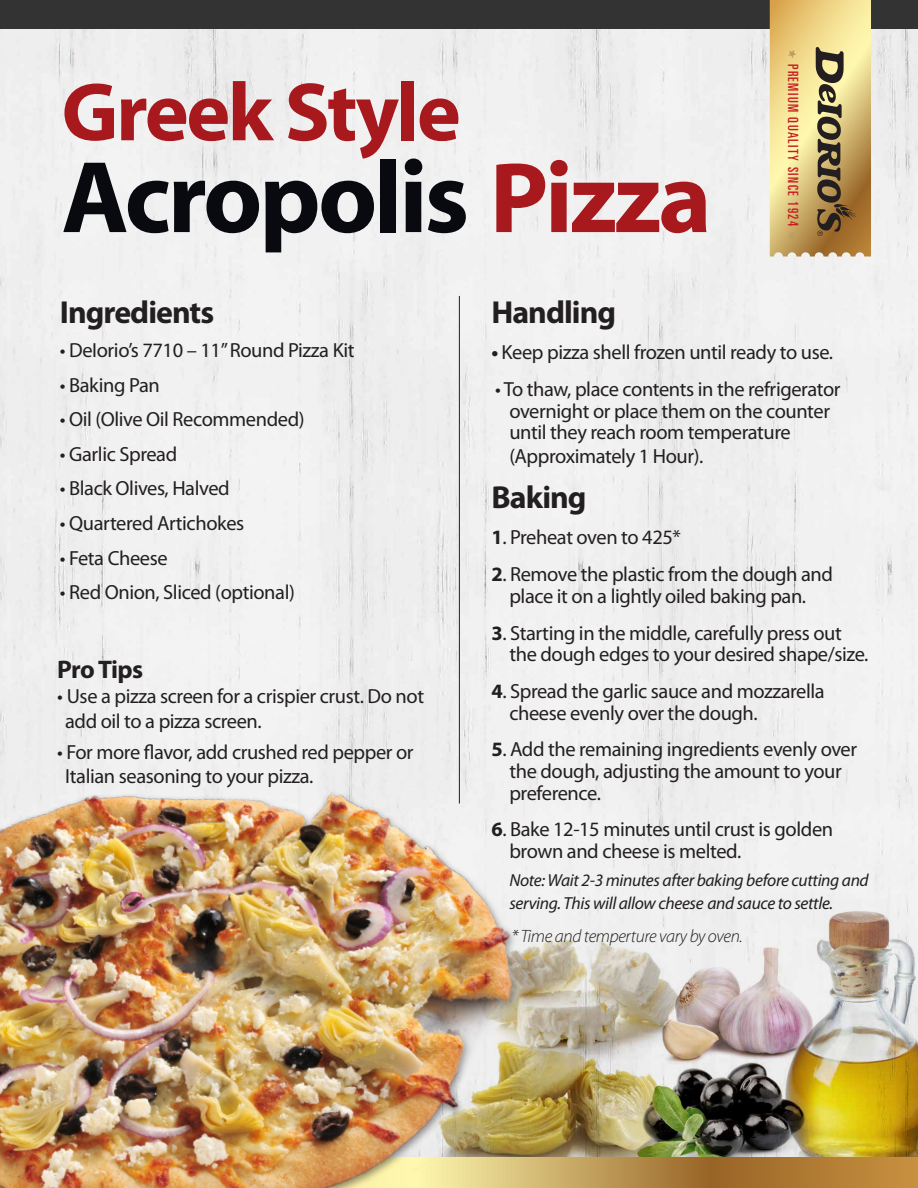
<style>
.page{position:relative;width:918px;height:1188px;background:#fff}
.page>*{position:absolute;margin:0;border:0;box-sizing:border-box;transform-origin:0 0}
.t1{font:700 102.9px "Myriad";letter-spacing:-.03em;color:#090a0f}
.t2{font:700 83.4px "Myriad";letter-spacing:-.03em;color:#a7191d}
.t3{font:700 31.95px "Myriad Pro";letter-spacing:-.03em;color:#231f20}
.t4{font:700 25.5px "Myriad Pro";letter-spacing:-.03em;color:#231f20}
.t5{font:20.4px/21.8px "Myriad Pro";letter-spacing:-.02em;color:#231f20}
.t6{font:italic 300 17.85px "Myriad Pro";letter-spacing:-.02em;color:#231f20}
.t7{font:italic 17.4px/22.6px "Myriad Pro";letter-spacing:-.02em;color:#231f20}
.t8{font:ultra-condensed 14.1px "Univers";letter-spacing:.1em;color:#c61d23}
.s1{font-size:100.95px;color:#a7191d}
.s2{font-weight:700}
</style>
<div class="page">
<div style="left:0;top:28px;width:918px;height:872px;background:#f1f1f1"></div>
<hr style="left:459px;top:296px;width:1px;height:508px;background:#231f20">
<div style="left:0;top:0;width:918px;height:28px;background:#333"></div>
<svg style="left:770px;top:0;width:101px;height:256px"></svg>
<img style="left:764px;top:894px;width:154px;height:264px">
<img style="left:589px;top:900px;width:299px;height:216px">
<img style="left:675px;top:1041px;width:145px;height:117px">
<img style="left:589px;top:903px;width:126px;height:173px">
<img style="left:589px;top:1032px;width:86px;height:126px">
<svg style="left:589px;top:1158px;width:329px;height:30px"></svg>
<img style="left:0;top:694px;width:589px;height:494px">
<h2 class="t2" style="left:62px;top:69px;width:401px">Greek Style</h2>
<h1 class="t1" style="left:62px;top:145px;width:652px">Acropolis <span class="s1">Pizza</span></h1>
<p class="t8" style="left:801px;top:64px;width:164px;rotate:90deg">PREMIUM QUALITY SINCE 1924</p>
<h3 class="t3" style="left:60px;top:291px;width:156px">Ingredients</h3>
<p class="t5" style="left:60px;top:339px;width:296px">• DeIorio’s 7710 – 11” Round Pizza Kit</p>
<p class="t5" style="left:60px;top:374px;width:101px">• Baking Pan</p>
<p class="t5" style="left:60px;top:408px;width:246px">• Oil (Olive Oil Recommended)</p>
<p class="t5" style="left:60px;top:443px;width:119px">• Garlic Spread</p>
<p class="t5" style="left:60px;top:477px;width:171px">• Black Olives, Halved</p>
<p class="t5" style="left:60px;top:512px;width:186px">• Quartered Artichokes</p>
<p class="t5" style="left:60px;top:547px;width:109px">• Feta Cheese</p>
<p class="t5" style="left:60px;top:581px;width:237px">• Red Onion, Sliced (optional)</p>
<p class="t4" style="left:57px;top:653px;width:88px">Pro Tips</p>
<p class="t5" style="left:65px;top:684px;width:361px;line-height:24.8px;text-indent:-8px">• Use a pizza screen for a crispier crust. Do not add oil to a pizza screen.</p>
<p class="t5" style="left:65px;top:739px;width:350px;line-height:24.8px;text-indent:-8px">• For more flavor, add crushed red pepper or<br>Italian seasoning to your pizza.</p>
<h3 class="t3" style="left:491px;top:291px;width:126px">Handling</h3>
<p class="t5" style="left:491px;top:341px;width:343px"><span class="s2">•</span> Keep pizza shell frozen until ready to use.</p>
<p class="t5" style="left:509px;top:378px;width:333px;text-indent:-14px">• To thaw, place contents in the refrigerator overnight or place them on the counter until they reach room temperature</p>
<p class="t5" style="left:509px;top:445px;width:196px">(Approximately 1 Hour).</p>
<h3 class="t3" style="left:491px;top:476px;width:97px">Baking</h3>
<p class="t5" style="left:491px;top:526px;width:191px"><span class="s2">1</span>. Preheat oven to 425*</p>
<p class="t5" style="left:491px;top:563px;width:343px;text-align:center"><span class="s2">2</span>. Remove the plastic from the dough and place it on a lightly oiled baking pan.</p>
<p class="t5" style="left:509px;top:621px;width:361px;text-indent:-18px"><span class="s2">3</span>. Starting in the middle, carefully press out the dough edges to your desired shape/size.</p>
<p class="t5" style="left:509px;top:680px;width:317px;text-indent:-18px"><span class="s2">4</span>. Spread the garlic sauce and mozzarella cheese evenly over the dough.</p>
<p class="t5" style="left:509px;top:738px;width:349px;text-indent:-18px"><span class="s2">5</span>. Add the remaining ingredients evenly over the dough, adjusting the amount to your preference.</p>
<p class="t5" style="left:509px;top:818px;width:325px;text-indent:-18px"><span class="s2">6</span>. Bake 12-15 minutes until crust is golden brown and cheese is melted.</p>
<p class="t7" style="left:509px;top:869px;width:361px">Note: Wait 2-3 minutes after baking before cutting and serving. This will allow cheese and sauce to settle.</p>
<p class="t6" style="left:511px;top:925px;width:233px">* Time and temperture vary by oven.</p>
</div>
